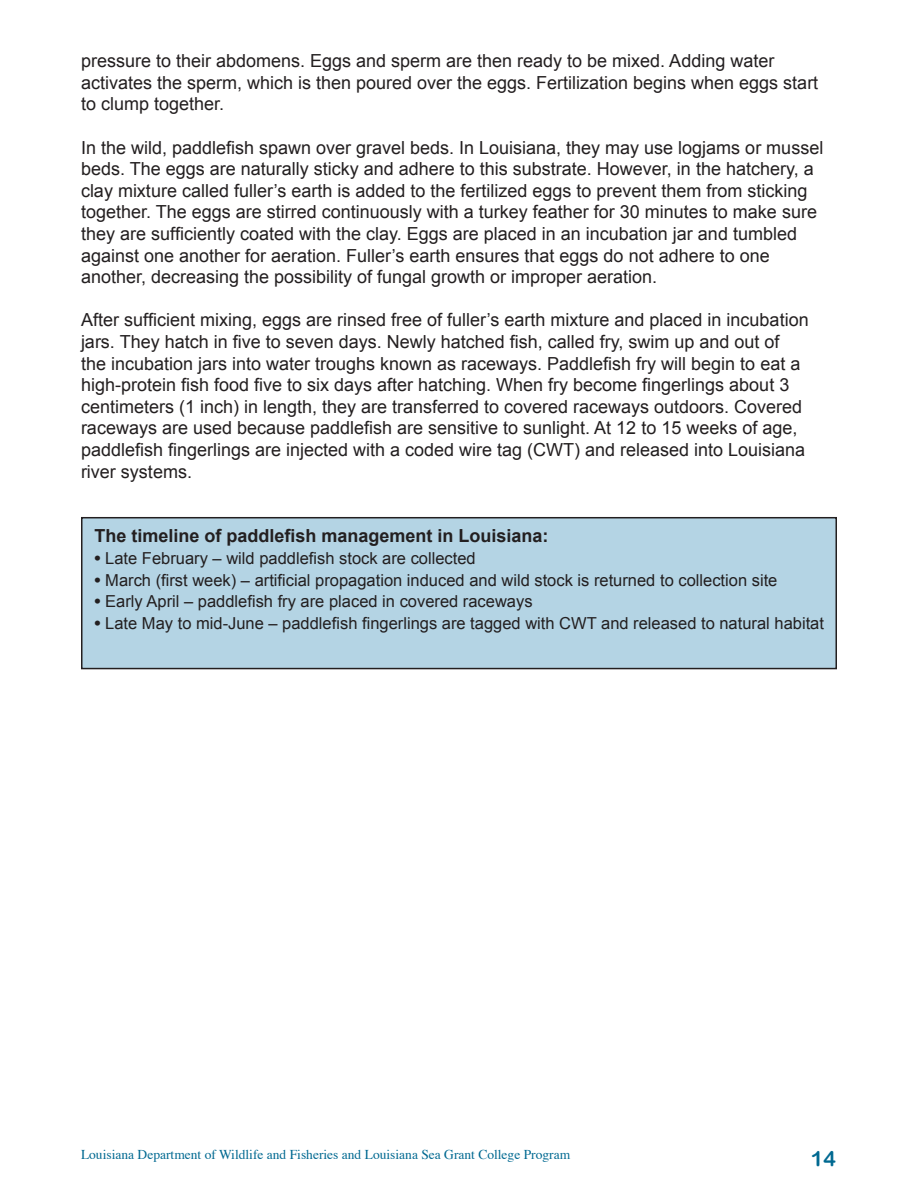
<style>
.page{position:relative;width:918px;height:1188px;background:#fff}
.page>*{position:absolute;margin:0;border:0;box-sizing:border-box;transform-origin:0 0}
.t1{font:21px "Arial Rounded MT Bold";color:#006991}
.t2{font:18px/21.6px "Arial";color:#231f20}
.t3{font:700 18px "Arial";color:#231f20}
.t4{font:16.5px "Arial";color:#231f20}
.t5{font:13.5px "Times";color:#006991}
.s1{font-family:"Times";font-size:18px}
</style>
<div class="page">
<div style="left:82px;top:518px;width:754px;height:151px;background:#b4d4e4"></div>
<div style="left:81px;top:517px;width:756px;height:152px;border:2px solid #231f20"></div>
<p class="t2" style="left:81px;top:50px;width:739px">pressure to their abdomens. Eggs and sperm are then ready to be mixed. Adding water activates the sperm, which is then poured over the eggs. Fertilization begins when eggs start to clump together.</p>
<p class="t2" style="left:81px;top:136px;width:744px">In the wild, paddlefish spawn over gravel beds. In Louisiana, they may use logjams or mussel beds. The eggs are naturally sticky and adhere to this substrate. However, in the hatchery, a clay mixture called fuller’s earth is added to the fertilized eggs to prevent them from sticking together. The eggs are stirred continuously with a turkey feather for 30 minutes to make sure they are sufficiently coated with the clay. Eggs are placed in an incubation jar and tumbled against one another for aeration. Fuller’s earth ensures that eggs do not adhere to one another, decreasing the possibility of fungal growth or improper aeration.</p>
<p class="t2" style="left:81px;top:309px;width:729px">After sufficient mixing, eggs are rinsed free of fuller’s earth mixture and placed in incubation jars. They hatch in five to seven days. Newly hatched fish, called fry, swim up and out of the incubation jars into water troughs known as raceways. Paddlefish fry will begin to eat a high-protein fish food five to six days after hatching. When fry become fingerlings about 3 centimeters (1 inch) in length, they are transferred to covered raceways outdoors. Covered raceways are used because paddlefish are sensitive to sunlight. At 12 to 15 weeks of age, paddlefish fingerlings are injected with a coded wire tag (CWT) and released into Louisiana river systems.</p>
<p class="t3" style="left:94px;top:526px;width:456px">The timeline of paddlefish management in Louisiana:</p>
<p class="t4" style="left:94px;top:549px;width:383px"><span class="s1">•</span> Late February – wild paddlefish stock are collected</p>
<p class="t4" style="left:94px;top:570px;width:684px"><span class="s1">•</span> March (first week) – artificial propagation induced and wild stock is returned to collection site</p>
<p class="t4" style="left:94px;top:592px;width:440px"><span class="s1">•</span> Early April – paddlefish fry are placed in covered raceways</p>
<p class="t4" style="left:94px;top:614px;width:731px"><span class="s1">•</span> Late May to mid-June – paddlefish fingerlings are tagged with CWT and released to natural habitat</p>
<p class="t5" style="left:81px;top:1146px;width:491px">Louisiana Department of Wildlife and Fisheries and Louisiana Sea Grant College Program</p>
<p class="t1" style="left:811px;top:1146px;width:26px">14</p>
</div>
